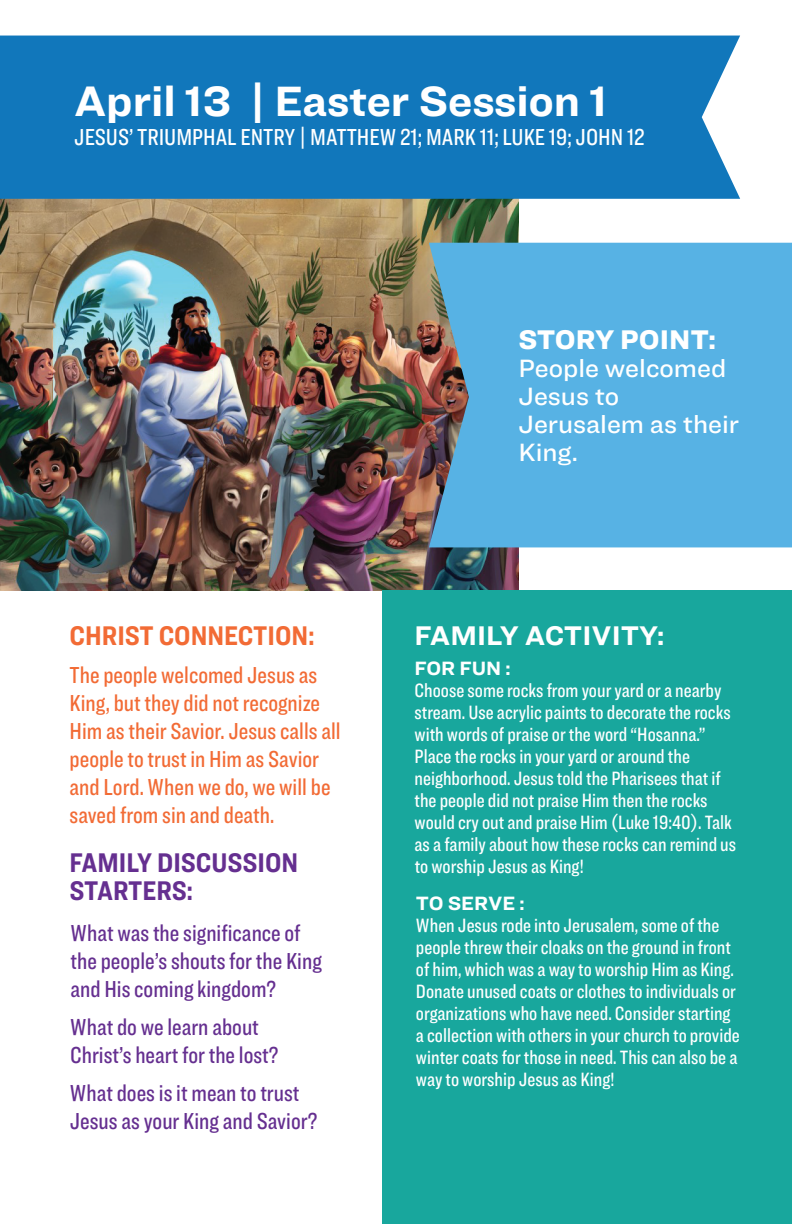
<style>
.page{position:relative;width:792px;height:1224px;background:#fff}
.page>*{position:absolute;margin:0;border:0;box-sizing:border-box;transform-origin:0 0}
.t1{font:700 44px "Ringside";color:#fff}
.t2{font:700 28px/28px "Ringside Condensed";color:#652f90}
.t3{font:700 28px "Ringside Condensed";color:#f26b35}
.t4{font:700 28px "Ringside";color:#fff}
.t5{font:900 28px "Ringside";color:#fff}
.t6{font:500 26px/28px "Ringside";color:#fff}
.t7{font:500 24px/28px "Ringside Compressed";color:#652f90}
.t8{font:500 24px/28px "Ringside Compressed";color:#f26b35}
.t9{font:500 24px "Ringside Compressed";color:#fff}
.t10{font:500 20px/22px "Ringside Compressed";color:#fff}
.t11{font:700 20px "Ringside";color:#fff}
</style>
<div class="page">
<img style="left:0;top:199px;width:518px;height:391px">
<div style="left:0;top:36px;width:740px;height:163px;background:#17b"></div>
<div style="left:383px;top:590px;width:409px;height:634px;background:#18a79d"></div>
<div style="left:429px;top:243px;width:363px;height:304px;background:#57b2e4"></div>
<h1 class="t1" style="left:74px;top:69px;width:534px">April 13 | Easter Session 1</h1>
<p class="t9" style="left:74px;top:121px;width:572px">JESUS’ TRIUMPHAL ENTRY | MATTHEW 21; MARK 11; LUKE 19; JOHN 12</p>
<h2 class="t3" style="left:70px;top:616px;width:246px">CHRIST CONNECTION:</h2>
<p class="t8" style="left:70px;top:661px;width:273px">The people welcomed Jesus as<br>King, but they did not recognize<br>Him as their Savior. Jesus calls all people to trust in Him as Savior and Lord. When we do, we will be saved from sin and death.</p>
<h2 class="t2" style="left:70px;top:848px;width:230px">FAMILY DISCUSSION<br>STARTERS:</h2>
<p class="t7" style="left:70px;top:918px;width:253px">What was the significance of the people’s shouts for the King and His coming kingdom?</p>
<p class="t7" style="left:70px;top:1012px;width:210px">What do we learn about<br>Christ’s heart for the lost?</p>
<p class="t7" style="left:70px;top:1078px;width:249px">What does is it mean to trust<br>Jesus as your King and Savior?</p>
<h2 class="t5" style="left:518px;top:318px;width:199px">STORY POINT:</h2>
<h3 class="t6" style="left:518px;top:353px;width:222px">People welcomed<br>Jesus to<br>Jerusalem as their<br>King.</h3>
<h2 class="t4" style="left:415px;top:615px;width:251px">FAMILY ACTIVITY:</h2>
<p class="t11" style="left:415px;top:654px;width:98px">FOR FUN :</p>
<p class="t10" style="left:415px;top:679px;width:323px">Choose some rocks from your yard or a nearby stream. Use acrylic paints to decorate the rocks with words of praise or the word “Hosanna.” Place the rocks in your yard or around the neighborhood. Jesus told the Pharisees that if the people did not praise Him then the rocks would cry out and praise Him (Luke 19:40). Talk as a family about how these rocks can remind us</p>
<p class="t10" style="left:415px;top:855px;width:170px">to worship Jesus as King!</p>
<p class="t11" style="left:416px;top:888px;width:110px">TO SERVE :</p>
<p class="t10" style="left:416px;top:914px;width:325px">When Jesus rode into Jerusalem, some of the people threw their cloaks on the ground in front of him, which was a way to worship Him as King.<br>Donate unused coats or clothes to individuals or organizations who have need. Consider starting a collection with others in your church to provide winter coats for those in need. This can also be a way to worship Jesus as King!</p>
</div>
